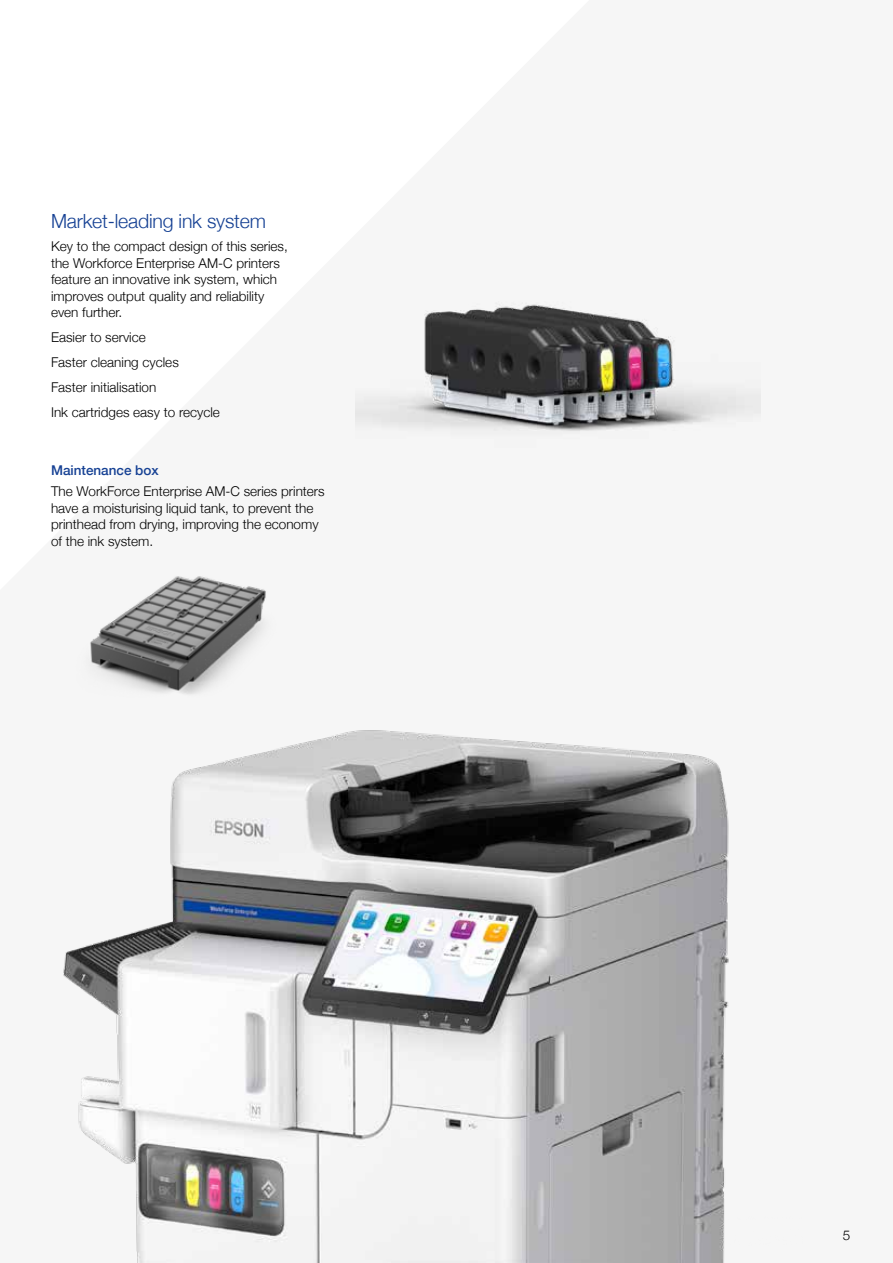
<style>
.page{position:relative;width:893px;height:1263px;background:#fff}
.page>*{position:absolute;margin:0;border:0;box-sizing:border-box;transform-origin:0 0}
.t1{font:300 19.5px "Helvetica Neue";letter-spacing:-.01em;color:#164194}
.t2{font:300 13.5px/16.5px "Helvetica Neue";color:#000}
.t3{font:500 13.5px "Helvetica Neue";color:#164194}
</style>
<div class="page">
<img style="left:79px;top:575px;width:197px;height:122px">
<img style="left:356px;top:301px;width:404px;height:147px">
<img style="left:63px;top:730px;width:666px;height:533px">
<h1 class="t1" style="left:51px;top:206px;width:217px">Market-leading ink system</h1>
<p class="t2" style="left:51px;top:237px;width:238px">Key to the compact design of this series, the Workforce Enterprise AM-C printers feature an innovative ink system, which improves output quality and reliability even further.</p>
<p class="t2" style="left:51px;top:324px;width:170px;line-height:25px">Easier to service<br>Faster cleaning cycles<br>Faster initialisation<br>Ink cartridges easy to recycle</p>
<p class="t3" style="left:51px;top:460px;width:109px">Maintenance box</p>
<p class="t2" style="left:51px;top:482px;width:275px">The WorkForce Enterprise AM-C series printers have a moisturising liquid tank, to prevent the printhead from drying, improving the economy of the ink system.</p>
<p class="t2" style="left:843px;top:1226px;width:9px">5</p>
</div>
